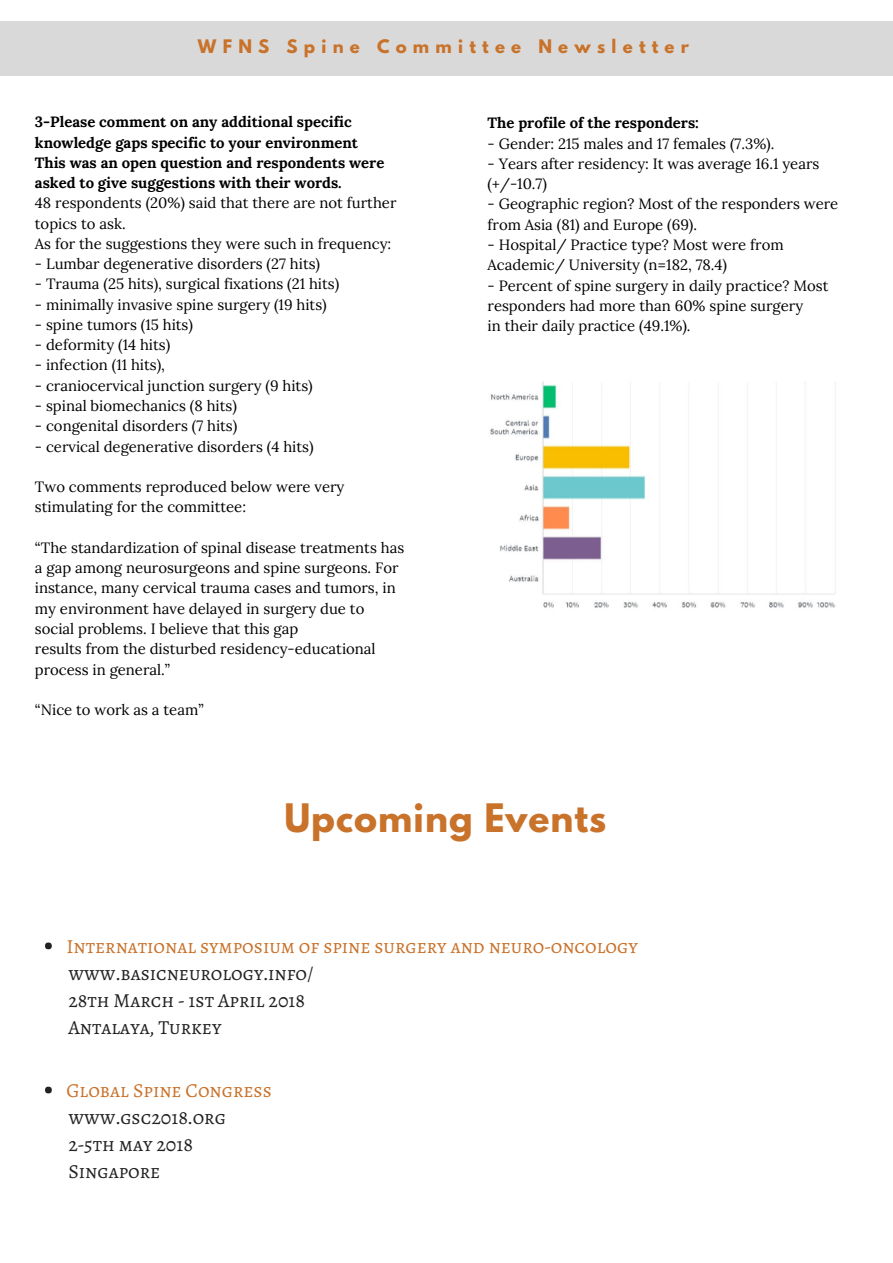
<style>
.page{position:relative;width:893px;height:1263px;background:#fff}
.page>*{position:absolute;margin:0;border:0;box-sizing:border-box;transform-origin:0 0}
.t1{font:700 34.8px "League Spartan";letter-spacing:.03em;color:#c9722a}
.t2{font:19.8px/27px "Alegreya SC";color:#222}
.t3{font:19.8px "Alegreya SC";color:#c9722a}
.t4{font:700 16.5px "League Spartan";letter-spacing:.38em;color:#c9722a}
.t5{font:14.85px/20.2px "Lora";color:#000}
.t6{font:700 14.85px/20.2px "Lora";color:#000}
</style>
<div class="page">
<div style="left:0;top:21px;width:893px;height:54px;background:#d9d9d9"></div>
<img style="left:490px;top:382px;width:346px;height:226px">
<div style="left:45px;top:942px;width:7px;height:7px;background:#222;border-radius:50%"></div>
<div style="left:45px;top:1087px;width:7px;height:6px;background:#222;border-radius:50%"></div>
<p class="t4" style="left:198px;top:38px;width:493px">WFNS Spine Committee Newsletter</p>
<p class="t6" style="left:35px;top:112px;width:351px">3-Please comment on any additional specific knowledge gaps specific to your environment This was an open question and respondents were asked to give suggestions with their words.</p>
<p class="t5" style="left:35px;top:193px;width:363px">48 respondents (20%) said that there are not further topics to ask.<br>As for the suggestions they were such in frequency:</p>
<p class="t5" style="left:35px;top:254px;width:287px">- Lumbar degenerative disorders (27 hits)</p>
<p class="t5" style="left:35px;top:274px;width:306px">- Trauma (25 hits), surgical fixations (21 hits)</p>
<p class="t5" style="left:35px;top:294px;width:293px">- minimally invasive spine surgery (19 hits)</p>
<p class="t5" style="left:35px;top:315px;width:160px">- spine tumors (15 hits)</p>
<p class="t5" style="left:35px;top:335px;width:137px">- deformity (14 hits)</p>
<p class="t5" style="left:35px;top:355px;width:132px">- infection (11 hits),</p>
<p class="t5" style="left:35px;top:376px;width:279px">- craniocervical junction surgery (9 hits)</p>
<p class="t5" style="left:35px;top:396px;width:204px">- spinal biomechanics (8 hits)</p>
<p class="t5" style="left:35px;top:416px;width:204px">- congenital disorders (7 hits)</p>
<p class="t5" style="left:35px;top:436px;width:280px">- cervical degenerative disorders (4 hits)</p>
<p class="t5" style="left:35px;top:477px;width:311px">Two comments reproduced below were very stimulating for the committee:</p>
<p class="t5" style="left:35px;top:538px;width:371px">“The standardization of spinal disease treatments has a gap among neurosurgeons and spine surgeons. For instance, many cervical trauma cases and tumors, in my environment have delayed in surgery due to social problems. I believe that this gap<br>results from the disturbed residency-educational process in general.”</p>
<p class="t5" style="left:35px;top:700px;width:170px">“Nice to work as a team”</p>
<p class="t6" style="left:488px;top:113px;width:213px">The profile of the responders:</p>
<p class="t5" style="left:488px;top:133px;width:288px">- Gender: 215 males and 17 females (7.3%).</p>
<p class="t5" style="left:488px;top:154px;width:333px">- Years after residency: It was average 16.1 years (+/-10.7)</p>
<p class="t5" style="left:488px;top:194px;width:352px">- Geographic region? Most of the responders were from Asia (81) and Europe (69).</p>
<p class="t5" style="left:488px;top:235px;width:298px">- Hospital/ Practice type? Most were from<br>Academic/ University (n=182, 78.4)</p>
<p class="t5" style="left:488px;top:275px;width:342px">- Percent of spine surgery in daily practice? Most responders had more than 60% spine surgery<br>in their daily practice (49.1%).</p>
<h1 class="t1" style="left:284px;top:801px;width:323px">Upcoming Events</h1>
<h2 class="t3" style="left:66px;top:932px;width:573px">International symposium of spine surgery and neuro-oncology</h2>
<h2 class="t2" style="left:68px;top:959px;width:247px">www.basicneurology.info/<br>28th March - 1st April 2018<br>Antalaya, Turkey</h2>
<h2 class="t3" style="left:66px;top:1077px;width:207px">Global Spine Congress</h2>
<h2 class="t2" style="left:68px;top:1104px;width:159px">www.gsc2018.org<br>2-5th may 2018<br>Singapore</h2>
</div>
